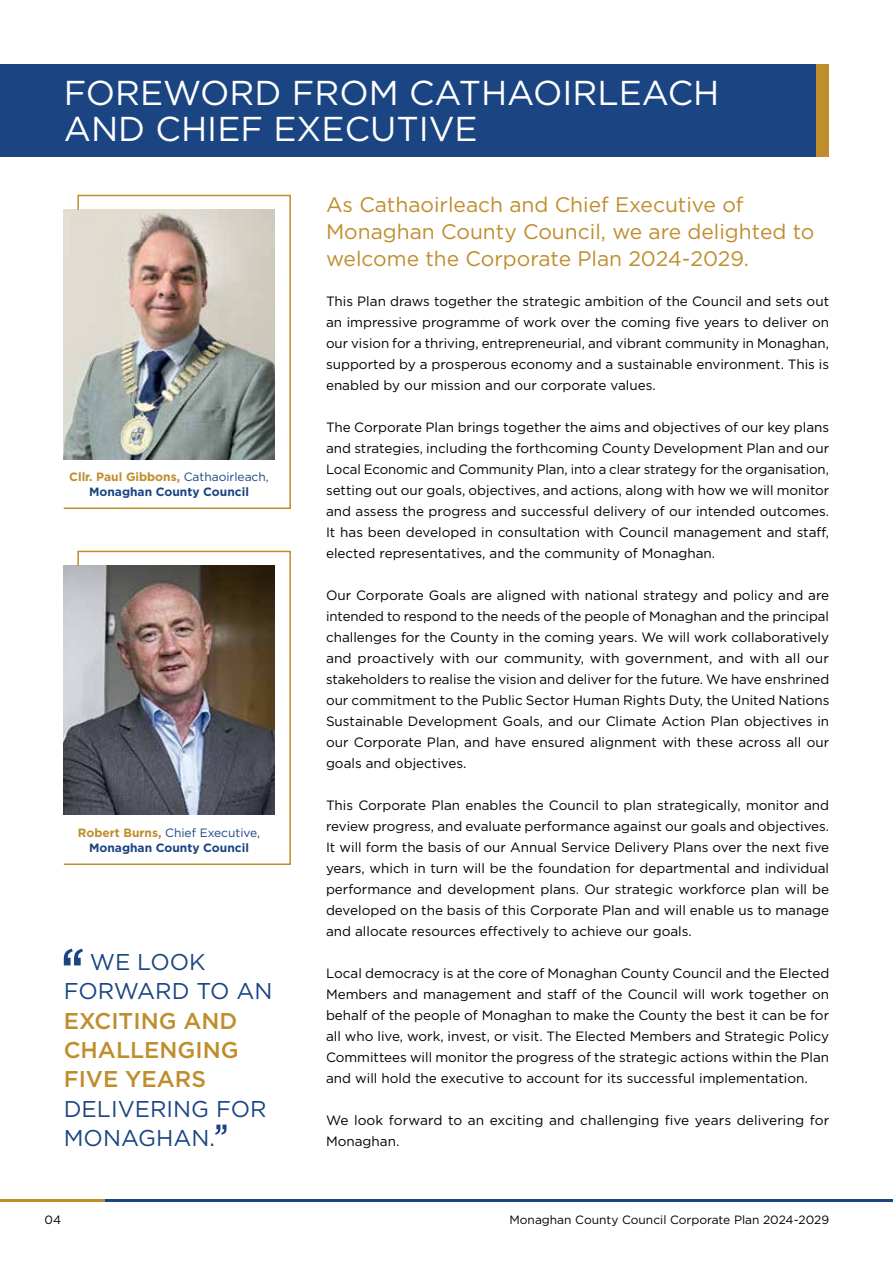
<style>
.page{position:relative;width:893px;height:1263px;background:#fff}
.page>*{position:absolute;margin:0;border:0;box-sizing:border-box;transform-origin:0 0}
.t1{font:34.5px/36px "Gotham";color:#fff}
.t2{font:22.8px/29.4px "Gotham";color:#1a4582}
.t3{font:500 22.8px/29.4px "Gotham";color:#bf8d2c;text-align:justify}
.t4{font:21px/27px "Gotham";color:#bf8d2c}
.t5{font:13.5px/21px "Gotham";color:#000;text-align:justify}
.t6{font:700 12px/15px "Gotham";color:#1a4582;text-align:center}
.t7{font:12px "Gotham";color:#000}
.s1{color:#bf8d2c}
.s2{font-weight:400}
</style>
<div class="page">
<hr style="left:0;top:1199px;width:106px;height:2px;background:#bf8d2c">
<hr style="left:106px;top:1199px;width:787px;height:2px;background:#1a4582">
<svg style="left:64px;top:949px;width:19px;height:16px"></svg>
<svg style="left:215px;top:1124px;width:12px;height:10px"></svg>
<div style="left:0;top:65px;width:816px;height:92px;background:#1a4582"></div>
<div style="left:816px;top:65px;width:13px;height:92px;background:#bf8d2c"></div>
<img style="left:63px;top:194px;width:228px;height:316px">
<img style="left:63px;top:550px;width:228px;height:315px">
<h1 class="t1" style="left:64px;top:74px;width:657px">FOREWORD FROM CATHAOIRLEACH<br>AND CHIEF EXECUTIVE</h1>
<p class="t6" style="left:69px;top:470px;width:201px"><span class="s1">Cllr. Paul Gibbons,</span> <span class="s2">Cathaoirleach,<br></span>Monaghan County Council</p>
<p class="t6" style="left:78px;top:825px;width:184px"><span class="s1">Robert Burns,</span> <span class="s2">Chief Executive,<br></span>Monaghan County Council</p>
<h2 class="t2" style="left:64px;top:947px;width:210px;text-indent:26px">WE LOOK<br>FORWARD TO AN</h2>
<h2 class="t3" style="left:64px;top:1006px;width:176px">EXCITING AND CHALLENGING FIVE YEARS</h2>
<h2 class="t2" style="left:64px;top:1093px;width:204px">DELIVERING FOR<br>MONAGHAN.</h2>
<h3 class="t4" style="left:326px;top:190px;width:490px">As Cathaoirleach and Chief Executive of<br>Monaghan County Council, we are delighted to welcome the Corporate Plan 2024-2029.</h3>
<p class="t5" style="left:326px;top:290px;width:505px">This Plan draws together the strategic ambition of the Council and sets out an impressive programme of work over the coming five years to deliver on our vision for a thriving, entrepreneurial, and vibrant community in Monaghan, supported by a prosperous economy and a sustainable environment. This is enabled by our mission and our corporate values.</p>
<p class="t5" style="left:326px;top:416px;width:505px">The Corporate Plan brings together the aims and objectives of our key plans and strategies, including the forthcoming County Development Plan and our Local Economic and Community Plan, into a clear strategy for the organisation, setting out our goals, objectives, and actions, along with how we will monitor and assess the progress and successful delivery of our intended outcomes.<br>It has been developed in consultation with Council management and staff, elected representatives, and the community of Monaghan.</p>
<p class="t5" style="left:326px;top:584px;width:505px">Our Corporate Goals are aligned with national strategy and policy and are intended to respond to the needs of the people of Monaghan and the principal challenges for the County in the coming years. We will work collaboratively and proactively with our community, with government, and with all our stakeholders to realise the vision and deliver for the future. We have enshrined our commitment to the Public Sector Human Rights Duty, the United Nations Sustainable Development Goals, and our Climate Action Plan objectives in our Corporate Plan, and have ensured alignment with these across all our goals and objectives.</p>
<p class="t5" style="left:326px;top:794px;width:505px">This Corporate Plan enables the Council to plan strategically, monitor and review progress, and evaluate performance against our goals and objectives.<br>It will form the basis of our Annual Service Delivery Plans over the next five years, which in turn will be the foundation for departmental and individual performance and development plans. Our strategic workforce plan will be developed on the basis of this Corporate Plan and will enable us to manage and allocate resources effectively to achieve our goals.</p>
<p class="t5" style="left:326px;top:962px;width:505px">Local democracy is at the core of Monaghan County Council and the Elected Members and management and staff of the Council will work together on behalf of the people of Monaghan to make the County the best it can be for all who live, work, invest, or visit. The Elected Members and Strategic Policy Committees will monitor the progress of the strategic actions within the Plan and will hold the executive to account for its successful implementation.</p>
<p class="t5" style="left:326px;top:1109px;width:505px">We look forward to an exciting and challenging five years delivering for<br>Monaghan.</p>
<p class="t7" style="left:45px;top:1212px;width:18px">04</p>
<p class="t7" style="left:509px;top:1212px;width:321px">Monaghan County Council Corporate Plan 2024-2029</p>
</div>
